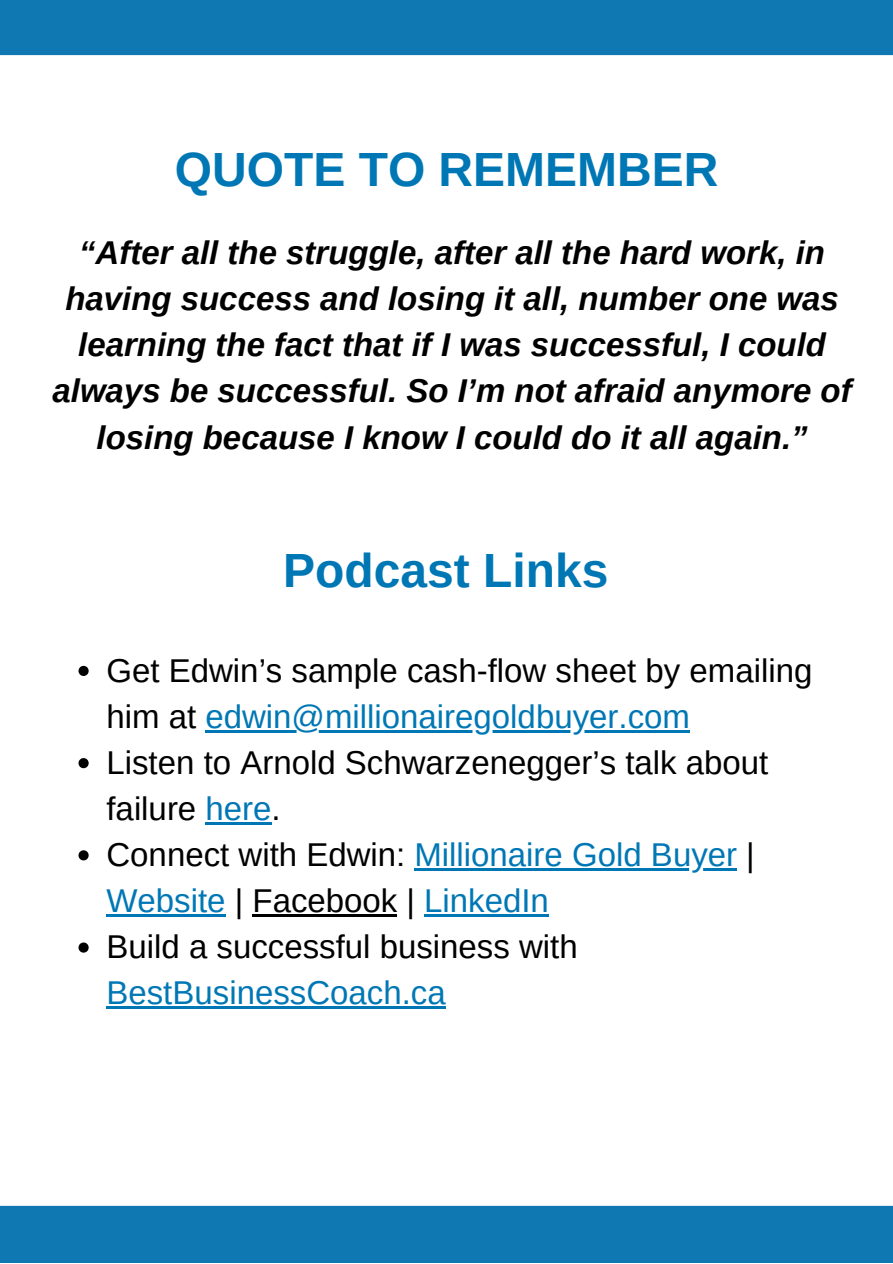
<style>
.page{position:relative;width:893px;height:1264px;background:#fff}
.page>*{position:absolute;margin:0;border:0;box-sizing:border-box;transform-origin:0 0}
.t1{font:700 48px "Arimo";color:#0077b5}
.t2{font:33px/46px "Arimo";color:#000}
.t3{font:italic 700 33px/46px "Arimo";color:#000;text-align:center}
.t4{font:33px "Arimo";color:#0077b5}
.s1{color:#0077b5}
</style>
<div class="page">
<div style="left:0;top:1205px;width:892px;height:57px;background:#0f78b2"></div>
<div style="left:0;top:0;width:892px;height:55px;background:#0f78b2"></div>
<svg style="left:78px;top:666px;width:11px;height:10px"></svg>
<hr style="left:205px;top:730px;width:485px;height:2px;background:#0077b5">
<svg style="left:78px;top:758px;width:11px;height:10px"></svg>
<hr style="left:205px;top:822px;width:66px;height:2px;background:#0077b5">
<svg style="left:78px;top:850px;width:11px;height:10px"></svg>
<hr style="left:414px;top:868px;width:323px;height:2px;background:#0077b5">
<hr style="left:106px;top:914px;width:120px;height:2px;background:#0077b5">
<hr style="left:252px;top:914px;width:145px;height:2px;background:#000">
<hr style="left:424px;top:914px;width:125px;height:2px;background:#0077b5">
<svg style="left:78px;top:942px;width:11px;height:10px"></svg>
<hr style="left:106px;top:1006px;width:339px;height:2px;background:#0077b5">
<h1 class="t1" style="left:175px;top:142px;width:545px">QUOTE TO REMEMBER</h1>
<p class="t3" style="left:52px;top:230px;width:800px">“After all the struggle, after all the hard work, in having success and losing it all, number one was learning the fact that if I was successful, I could always be successful. So I’m not afraid anymore of losing because I know I could do it all again.”</p>
<h1 class="t1" style="left:283px;top:543px;width:327px">Podcast Links</h1>
<p class="t2" style="left:106px;top:647px;width:707px">Get Edwin’s sample cash-flow sheet by emailing him at <span class="s1">edwin@millionairegoldbuyer.com<br></span>Listen to Arnold Schwarzenegger’s talk about failure <span class="s1">here</span>.<br>Connect with Edwin: <span class="s1">Millionaire Gold Buyer</span> | <span class="s1">Website</span> | Facebook | <span class="s1">LinkedIn<br></span>Build a successful business with</p>
<p class="t4" style="left:106px;top:974px;width:340px">BestBusinessCoach.ca</p>
</div>
